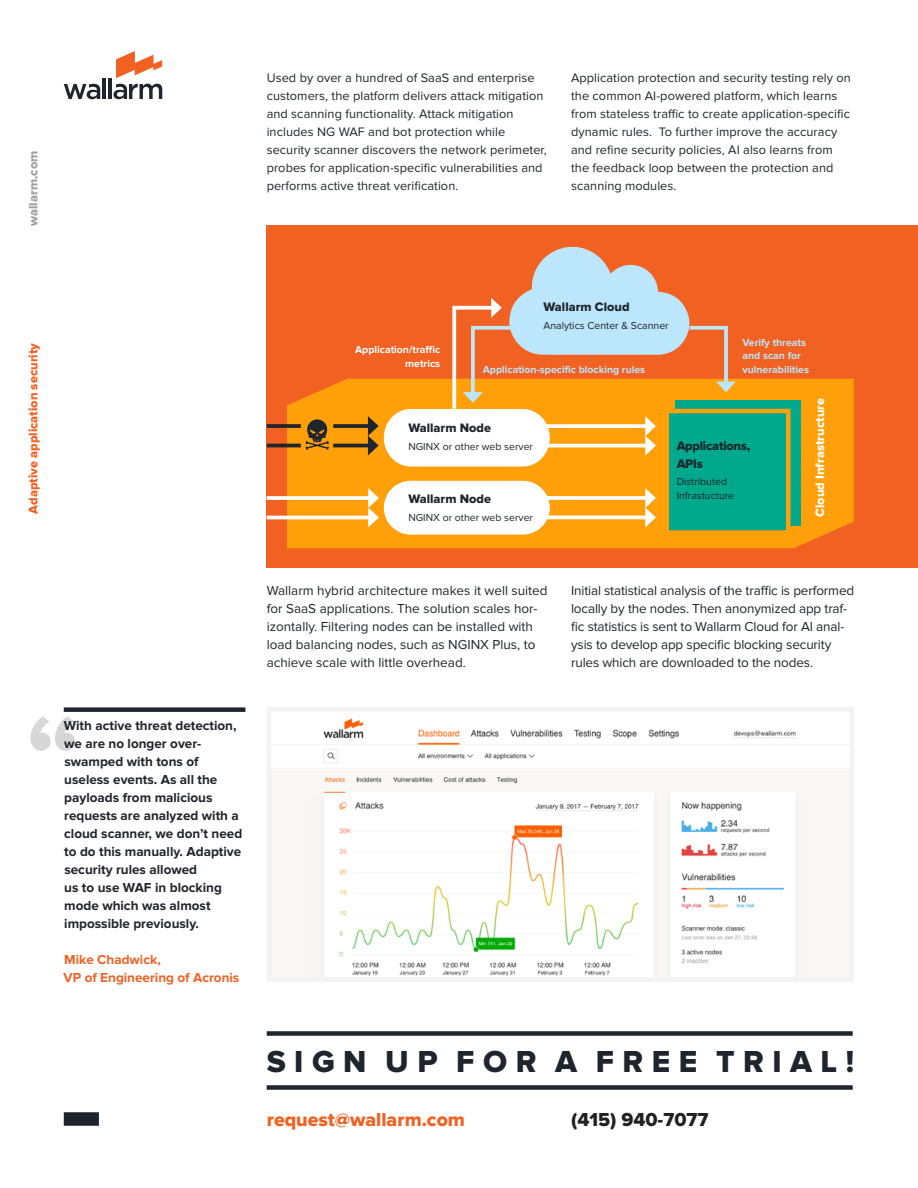
<style>
.page{position:relative;width:918px;height:1188px;background:#fff}
.page>*{position:absolute;margin:0;border:0;box-sizing:border-box;transform-origin:0 0}
.t1{font:700 120px "Proxima Nova";color:#d8d7d8}
.t2{font:31.5px "Proxima Nova Extrabld";letter-spacing:.27em;color:#1f252d}
.t3{font:19.5px "Proxima Nova Extrabld";color:#f16122}
.t4{font:19.5px "Proxima Nova Extrabld";color:#231f20}
.t5{font:13.5px/18px "Proxima Nova";letter-spacing:-.01em;color:#1f252d}
.t6{font:700 13.5px/18px "Proxima Nova";color:#1f252d}
.t7{font:700 13.5px/18px "Proxima Nova";color:#f16122}
.t8{font:12.75px/18px "Proxima Nova";letter-spacing:.005em;color:#1f252d}
.t9{font:12.75px "Proxima Nova Extrabld";color:#1f252d}
.t10{font:12.75px "Proxima Nova Extrabld";color:#f16122}
.t11{font:12.75px "Proxima Nova Extrabld";color:#fff}
.t12{font:12.75px/17.7px "Proxima Nova Extrabld";letter-spacing:-.02em;color:#1f252d}
.t13{font:12.75px "Proxima Nova Extrabld";color:#a2a0a4}
.t14{font:10.5px/13.5px "Proxima Nova";color:#1f252d}
.t15{font:700 10.5px/13.5px "Proxima Nova";color:#bce6fb}
.t16{font:700 10.5px/13.5px "Proxima Nova";color:#fff;text-align:right}
</style>
<div class="page">
<div style="left:267px;top:226px;width:651px;height:342px;background:#f16122"></div>
<div style="left:287px;top:379px;width:567px;height:169px;background:#ffa00a"></div>
<hr style="left:333px;top:444px;width:38px;height:3px;background:#1f252d">
<svg style="left:333px;top:424px;width:35px;height:4px"></svg>
<svg style="left:368px;top:416px;width:11px;height:39px"></svg>
<svg style="left:306px;top:419px;width:23px;height:31px"></svg>
<hr style="left:267px;top:444px;width:34px;height:3px;background:#1f252d">
<svg style="left:267px;top:424px;width:34px;height:4px"></svg>
<hr style="left:267px;top:516px;width:105px;height:3px;background:#fff">
<svg style="left:267px;top:496px;width:101px;height:4px"></svg>
<svg style="left:368px;top:488px;width:11px;height:39px"></svg>
<hr style="left:529px;top:516px;width:120px;height:3px;background:#fff">
<svg style="left:547px;top:496px;width:98px;height:4px"></svg>
<svg style="left:645px;top:488px;width:11px;height:39px"></svg>
<div style="left:384px;top:409px;width:166px;height:58px;background:#fff;border-radius:28px"></div>
<svg style="left:451px;top:246px;width:285px;height:210px"></svg>
<div style="left:384px;top:481px;width:166px;height:54px;background:#fff;border-radius:27px"></div>
<div style="left:675px;top:400px;width:126px;height:126px;background:#00a88c"></div>
<div style="left:665px;top:409px;width:126px;height:126px;background:#00a88c;border:4px solid #ffa00a"></div>
<img style="left:272px;top:718px;width:577px;height:259px">
<div style="left:267px;top:707px;width:587px;height:275px;border:4px solid #f4f3f3"></div>
<div style="left:267px;top:1031px;width:586px;height:5px;background:#1f252d"></div>
<div style="left:267px;top:1085px;width:586px;height:5px;background:#1f252d"></div>
<div style="left:64px;top:1112px;width:35px;height:14px;background:#1f252d"></div>
<svg style="left:116px;top:51px;width:46px;height:27px"></svg>
<hr style="left:102px;top:78px;width:4px;height:21px;background:#1f252d">
<hr style="left:108px;top:78px;width:4px;height:21px;background:#1f252d">
<svg style="left:113px;top:84px;width:49px;height:15px"></svg>
<svg style="left:64px;top:84px;width:36px;height:15px"></svg>
<div style="left:64px;top:707px;width:181px;height:5px;background:#1f252d"></div>
<p class="t13" style="left:26px;top:226px;width:77px;rotate:-90deg">wallarm.com</p>
<p class="t8" style="left:267px;top:69px;width:282px">Used by over a hundred of SaaS and enterprise customers, the platform delivers attack mitigation and scanning functionality. Attack mitigation includes NG WAF and bot protection while security scanner discovers the network perimeter, probes for application-specific vulnerabilities and performs active threat verification.</p>
<p class="t8" style="left:571px;top:69px;width:281px">Application protection and security testing rely on the common AI-powered platform, which learns from stateless traffic to create application-specific dynamic rules. To further improve the accuracy and refine security policies, AI also learns from the feedback loop between the protection and scanning modules.</p>
<p class="t10" style="left:26px;top:514px;width:173px;rotate:-90deg">Adaptive application security</p>
<p class="t16" style="left:355px;top:343px;width:87px">Application/traffic metrics</p>
<p class="t9" style="left:544px;top:299px;width:88px">Wallarm Cloud</p>
<p class="t14" style="left:544px;top:319px;width:127px">Analytics Center &amp; Scanner</p>
<p class="t15" style="left:742px;top:336px;width:65px">Verify threats and scan for</p>
<p class="t15" style="left:483px;top:363px;width:164px">Application-specific blocking rules</p>
<p class="t15" style="left:742px;top:363px;width:68px">vulnerabilities</p>
<p class="t9" style="left:408px;top:420px;width:84px">Wallarm Node</p>
<p class="t14" style="left:408px;top:440px;width:126px">NGINX or other web server</p>
<p class="t9" style="left:408px;top:491px;width:84px">Wallarm Node</p>
<p class="t14" style="left:408px;top:511px;width:126px">NGINX or other web server</p>
<p class="t12" style="left:677px;top:437px;width:75px">Applications,<br>APIs</p>
<p class="t14" style="left:677px;top:475px;width:59px">Distributed<br>Infrastucture</p>
<p class="t11" style="left:813px;top:517px;width:120px;rotate:-90deg">Cloud Infrastructure</p>
<h1 class="t1" style="left:26px;top:688px;width:57px">“</h1>
<p class="t6" style="left:64px;top:717px;width:180px">With active threat detection, we are no longer over&shy;swamped with tons of useless events. As all the payloads from malicious requests are analyzed with a cloud scanner, we don’t need to do this manually. Adaptive security rules allowed<br>us to use WAF in blocking mode which was almost impossible previously.</p>
<p class="t7" style="left:64px;top:951px;width:177px">Mike Chadwick,<br>VP of Engineering of Acronis</p>
<p class="t5" style="left:267px;top:581px;width:282px">Wallarm hybrid architecture makes it well suited for SaaS applications. The solution scales hor&shy;izontally. Filtering nodes can be installed with load balancing nodes, such as NGINX Plus, to achieve scale with little overhead.</p>
<p class="t5" style="left:571px;top:581px;width:285px">Initial statistical analysis of the traffic is performed locally by the nodes. Then anonymized app traf&shy;fic statistics is sent to Wallarm Cloud for AI anal&shy;ysis to develop app specific blocking security rules which are downloaded to the nodes.</p>
<h2 class="t2" style="left:267px;top:1043px;width:589px">SIGN UP FOR A FREE TRIAL!</h2>
<h3 class="t3" style="left:267px;top:1108px;width:200px">request@wallarm.com</h3>
<h3 class="t4" style="left:571px;top:1108px;width:139px">(415) 940-7077</h3>
</div>
